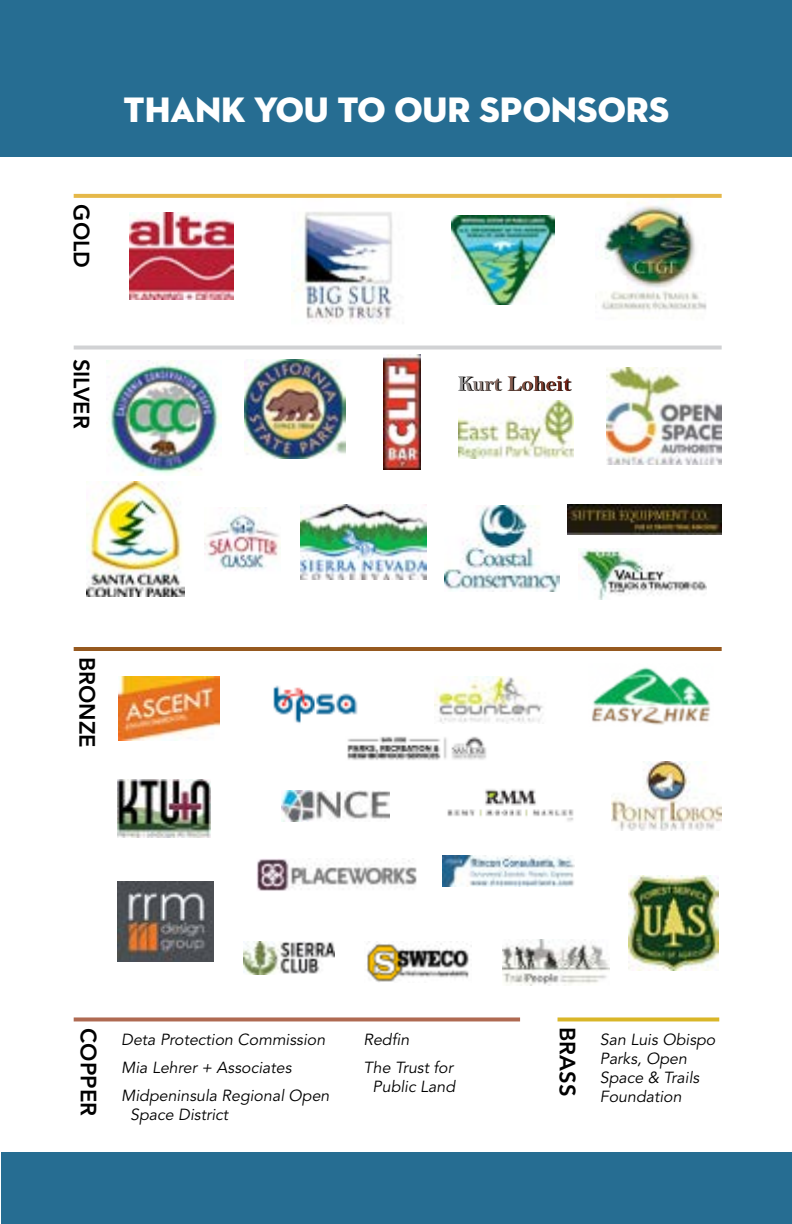
<style>
.page{position:relative;width:792px;height:1224px;background:#fff}
.page>*{position:absolute;margin:0;border:0;box-sizing:border-box;transform-origin:0 0}
.t1{font:36px "Neutraface 2 Display Titling";color:#fff}
.t2{font:22.2px "Bell MT Bold";color:#000}
.t3{font:800 22px "Avenir LT Std";color:#000}
.t4{font:italic 16px/28.2px "Avenir LT Std";color:#000}
</style>
<div class="page">
<img style="left:130px;top:213px;width:103px;height:87px">
<img style="left:383px;top:355px;width:37px;height:115px">
<img style="left:458px;top:400px;width:115px;height:58px">
<img style="left:607px;top:368px;width:115px;height:96px">
<img style="left:86px;top:481px;width:99px;height:116px">
<img style="left:591px;top:667px;width:120px;height:58px">
<img style="left:119px;top:676px;width:100px;height:64px">
<img style="left:601px;top:198px;width:106px;height:112px">
<img style="left:434px;top:677px;width:109px;height:47px">
<img style="left:256px;top:859px;width:161px;height:32px">
<img style="left:301px;top:504px;width:126px;height:75px">
<img style="left:452px;top:215px;width:102px;height:90px">
<img style="left:118px;top:882px;width:96px;height:80px">
<img style="left:445px;top:505px;width:115px;height:86px">
<img style="left:106px;top:360px;width:116px;height:115px">
<img style="left:118px;top:779px;width:92px;height:58px">
<img style="left:629px;top:876px;width:90px;height:95px">
<img style="left:245px;top:360px;width:100px;height:99px">
<div style="left:0;top:0;width:792px;height:157px;background:#266d92"></div>
<img style="left:567px;top:505px;width:155px;height:29px">
<img style="left:578px;top:548px;width:128px;height:52px">
<img style="left:205px;top:507px;width:75px;height:64px">
<img style="left:273px;top:685px;width:85px;height:39px">
<img style="left:281px;top:791px;width:108px;height:31px">
<img style="left:347px;top:736px;width:140px;height:24px">
<img style="left:447px;top:789px;width:127px;height:33px">
<img style="left:243px;top:941px;width:92px;height:34px">
<img style="left:367px;top:943px;width:102px;height:39px">
<img style="left:503px;top:939px;width:107px;height:46px">
<img style="left:442px;top:856px;width:132px;height:31px">
<img style="left:292px;top:211px;width:101px;height:113px">
<img style="left:611px;top:762px;width:111px;height:68px">
<svg style="left:74px;top:346px;width:648px;height:4px;background:#d6d7d9"></svg>
<hr style="left:74px;top:647px;width:648px;height:4px;background:#96591f">
<svg style="left:74px;top:1017px;width:446px;height:4px;background:#b87b66"></svg>
<svg style="left:558px;top:1017px;width:161px;height:4px"></svg>
<svg style="left:74px;top:194px;width:648px;height:4px;background:#e5ba4e"></svg>
<div style="left:2px;top:1152px;width:790px;height:72px;background:#266d92"></div>
<h3 class="t3" style="left:94px;top:204px;width:65px;rotate:90deg">GOLD</h3>
<h1 class="t1" style="left:124px;top:87px;width:547px">THANK YOU TO OUR SPONSORS</h1>
<h3 class="t3" style="left:94px;top:359px;width:72px;rotate:90deg">SILVER</h3>
<h2 class="t2" style="left:459px;top:370px;width:115px">Kurt Loheit</h2>
<h3 class="t3" style="left:100px;top:657px;width:92px;rotate:90deg">BRONZE</h3>
<h3 class="t3" style="left:102px;top:1028px;width:89px;rotate:90deg">COPPER</h3>
<h3 class="t3" style="left:580px;top:1027px;width:71px;rotate:90deg">BRASS</h3>
<p class="t4" style="left:600px;top:1030px;width:117px;line-height:19.2px">San Luis Obispo<br>Parks, Open<br>Space &amp; Trails<br>Foundation</p>
<p class="t4" style="left:364px;top:1025px;width:91px">Redfin<br>The Trust for</p>
<p class="t4" style="left:373px;top:1073px;width:84px">Public Land</p>
<p class="t4" style="left:121px;top:1026px;width:210px">Deta Protection Commission<br>Mia Lehrer + Associates<br>Midpeninsula Regional Open</p>
<p class="t4" style="left:130px;top:1101px;width:100px">Space District</p>
</div>
